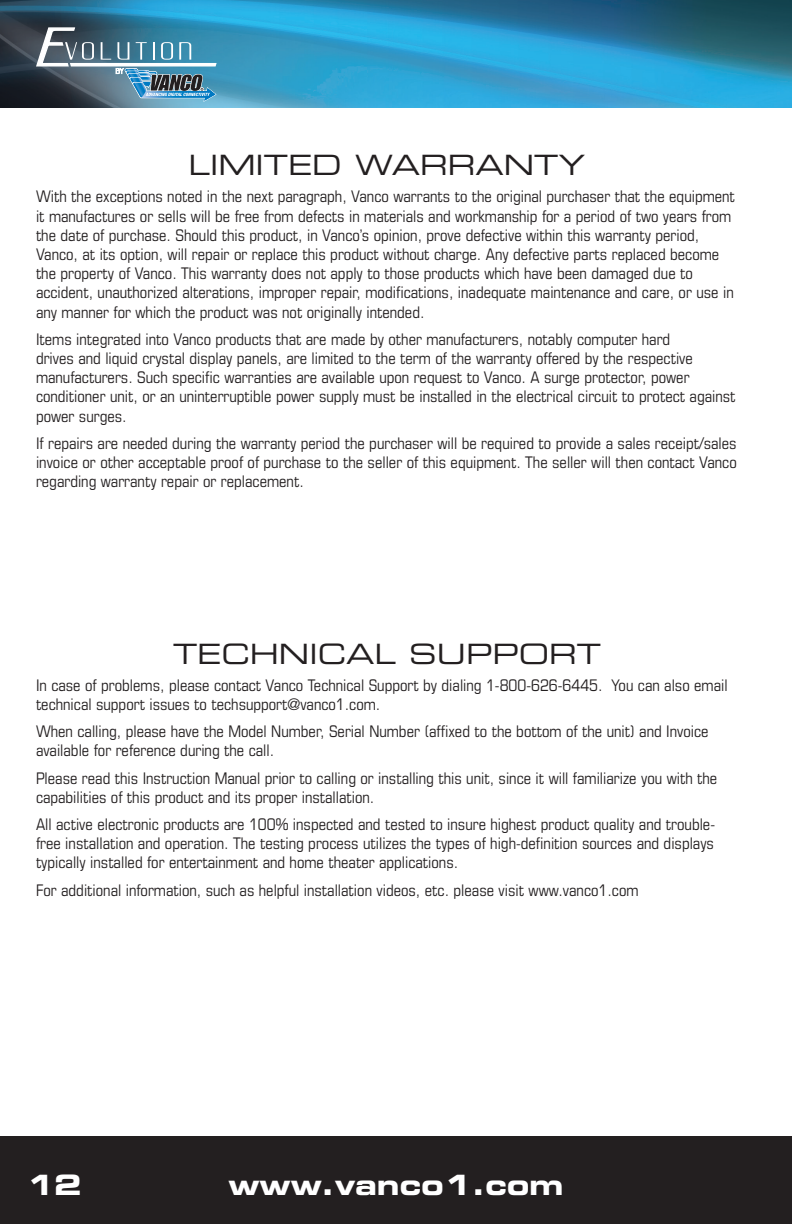
<style>
.page{position:relative;width:792px;height:1224px;background:#fff}
.page>*{position:absolute;margin:0;border:0;box-sizing:border-box;transform-origin:0 0}
.ManualHeaders{font:28px "Eurostile LT Std Ex 2";color:#231f20}
.t1{font:28px "Eurostile LT Std Bold Ex 2";color:#fff}
.ManualBasicParagraph{font:condensed 16px/19.2px "Eurostile LT Std";color:#231f20}
</style>
<div class="page">
<div style="left:0;top:1136px;width:792px;height:88px;background:#231f20"></div>
<img style="left:0;top:0;width:792px;height:107px">
<svg style="left:36px;top:27px;width:181px;height:75px;background:#587f92"></svg>
<p class="ManualHeaders" style="left:189px;top:146px;width:398px">LIMITED WARRANTY</p>
<p class="ManualBasicParagraph" style="left:36px;top:187px;width:700px">With the exceptions noted in the next paragraph, Vanco warrants to the original purchaser that the equipment it manufactures or sells will be free from defects in materials and workmanship for a period of two years from the date of purchase. Should this product, in Vanco’s opinion, prove defective within this warranty period, Vanco, at its option, will repair or replace this product without charge. Any defective parts replaced become the property of Vanco. This warranty does not apply to those products which have been damaged due to accident, unauthorized alterations, improper repair, modifications, inadequate maintenance and care, or use in any manner for which the product was not originally intended.</p>
<p class="ManualBasicParagraph" style="left:36px;top:329px;width:701px">Items integrated into Vanco products that are made by other manufacturers, notably computer hard<br>drives and liquid crystal display panels, are limited to the term of the warranty offered by the respective manufacturers. Such specific warranties are available upon request to Vanco. A surge protector, power conditioner unit, or an uninterruptible power supply must be installed in the electrical circuit to protect against power surges.</p>
<p class="ManualBasicParagraph" style="left:36px;top:433px;width:702px;text-align:justify">If repairs are needed during the warranty period the purchaser will be required to provide a sales receipt/sales invoice or other acceptable proof of purchase to the seller of this equipment. The seller will then contact Vanco regarding warranty repair or replacement.</p>
<p class="ManualHeaders" style="left:173px;top:634px;width:429px">TECHNICAL SUPPORT</p>
<p class="ManualBasicParagraph" style="left:36px;top:675px;width:693px">In case of problems, please contact Vanco Technical Support by dialing 1-800-626-6445. You can also email technical support issues to techsupport@vanco1.com.</p>
<p class="ManualBasicParagraph" style="left:36px;top:722px;width:674px">When calling, please have the Model Number, Serial Number (affixed to the bottom of the unit) and Invoice available for reference during the call.</p>
<p class="ManualBasicParagraph" style="left:36px;top:768px;width:683px">Please read this Instruction Manual prior to calling or installing this unit, since it will familiarize you with the capabilities of this product and its proper installation.</p>
<p class="ManualBasicParagraph" style="left:36px;top:814px;width:681px;text-align:justify">All active electronic products are 100% inspected and tested to insure highest product quality and trouble&shy;free installation and operation. The testing process utilizes the types of high-definition sources and displays typically installed for entertainment and home theater applications.</p>
<p class="ManualBasicParagraph" style="left:36px;top:880px;width:604px">For additional information, such as helpful installation videos, etc. please visit www.vanco1.com</p>
<h1 class="t1" style="left:26px;top:1165px;width:57px">12</h1>
<h1 class="t1" style="left:228px;top:1165px;width:337px">www.vanco1.com</h1>
</div>
